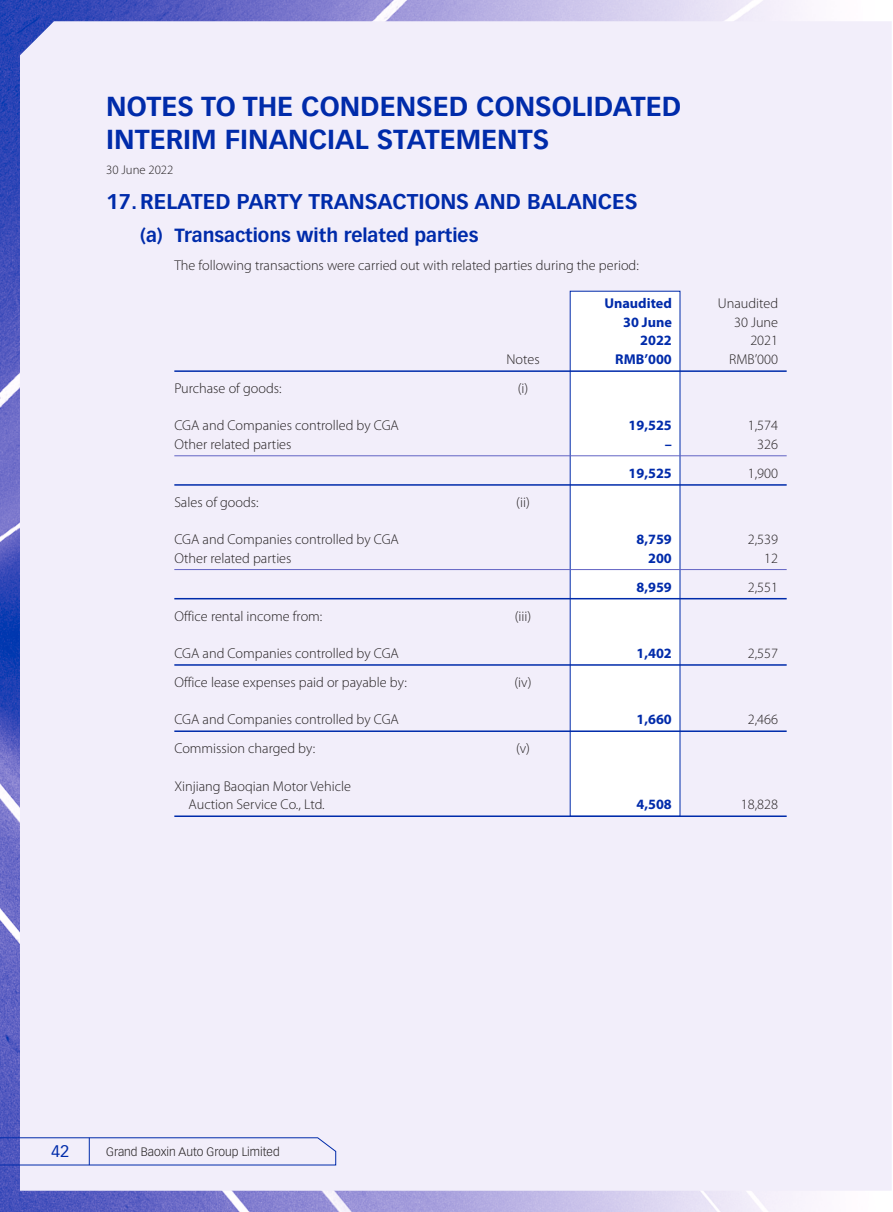
<style>
.page{position:relative;width:893px;height:1212px;background:#fff}
.page>*{position:absolute;margin:0;border:0;box-sizing:border-box;transform-origin:0 0}
.t1{font:700 27px/33px "Vectora LT Std";color:#002baa}
.Subhead_1{font:700 21px "Vectora LT Std";color:#002baa}
.Subhead_2{font:700 18.75px "Vectora LT Std";color:#002baa}
.t2{font:16.5px "Vectora LT Std";color:#002baa}
.Table_2_Colume_Note{font:300 14.25px "Myriad Pro";color:#231f20}
.Body_Text{font:300 14.25px "Myriad Pro";color:#231f20}
.Table_2_Colume_Note-2{font:700 14.25px "Myriad Pro";color:#002baa}
.t3{font:300 12.75px "Myriad Pro";color:#231f20}
.t4{font:300 12px "Vectora LT Std";color:#231f20}
</style>
<div class="page">
<img style="left:0;top:0;width:810px;height:1212px">
<div style="left:20px;top:21px;width:872px;height:1170px;background:#f2eefa"></div>
<svg style="left:0;top:1137px;width:336px;height:28px;background:#dbdaf2"></svg>
<div style="left:570px;top:291px;width:110px;height:526px;background:#fff"></div>
<hr style="left:174px;top:370px;width:613px;height:2px;background:#002baa">
<hr style="left:174px;top:455px;width:613px;height:1px;background:#6263c4">
<hr style="left:174px;top:484px;width:613px;height:2px;background:#002baa">
<hr style="left:174px;top:569px;width:613px;height:1px;background:#6263c4">
<hr style="left:174px;top:598px;width:613px;height:1px;background:#002baa">
<hr style="left:174px;top:664px;width:613px;height:2px;background:#002baa">
<hr style="left:174px;top:730px;width:613px;height:2px;background:#002baa">
<hr style="left:174px;top:815px;width:613px;height:2px;background:#002baa">
<h1 class="t1" style="left:106px;top:90px;width:577px">NOTES TO THE CONDENSED CONSOLIDATED<br>INTERIM FINANCIAL STATEMENTS</h1>
<p class="t3" style="left:106px;top:163px;width:69px">30 June 2022</p>
<p class="Subhead_1" style="left:106px;top:189px;width:533px">17.RELATED PARTY TRANSACTIONS AND BALANCES</p>
<p class="Subhead_2" style="left:140px;top:223px;width:340px">(a) Transactions with related parties</p>
<p class="Body_Text" style="left:174px;top:257px;width:466px">The following transactions were carried out with related parties during the period:</p>
<p class="Table_2_Colume_Note-2" style="left:604px;top:294px;width:69px">Unaudited</p>
<p class="Table_2_Colume_Note" style="left:718px;top:295px;width:62px">Unaudited</p>
<p class="Table_2_Colume_Note-2" style="left:623px;top:313px;width:50px">30 June</p>
<p class="Table_2_Colume_Note" style="left:734px;top:313px;width:46px">30 June</p>
<p class="Table_2_Colume_Note-2" style="left:640px;top:331px;width:33px">2022</p>
<p class="Table_2_Colume_Note" style="left:750px;top:332px;width:29px">2021</p>
<p class="Table_2_Colume_Note" style="left:506px;top:351px;width:35px">Notes</p>
<p class="Table_2_Colume_Note-2" style="left:615px;top:350px;width:58px">RMB’000</p>
<p class="Table_2_Colume_Note" style="left:729px;top:351px;width:50px">RMB’000</p>
<p class="Table_2_Colume_Note" style="left:174px;top:380px;width:109px">Purchase of goods:</p>
<p class="Table_2_Colume_Note" style="left:518px;top:380px;width:12px">(i)</p>
<p class="Table_2_Colume_Note" style="left:174px;top:417px;width:226px">CGA and Companies controlled by CGA</p>
<p class="Table_2_Colume_Note-2" style="left:629px;top:416px;width:45px">19,525</p>
<p class="Table_2_Colume_Note" style="left:748px;top:417px;width:32px">1,574</p>
<p class="Table_2_Colume_Note" style="left:174px;top:436px;width:119px">Other related parties</p>
<p class="Table_2_Colume_Note-2" style="left:665px;top:435px;width:9px">–</p>
<p class="Table_2_Colume_Note" style="left:757px;top:436px;width:22px">326</p>
<p class="Table_2_Colume_Note-2" style="left:629px;top:464px;width:45px">19,525</p>
<p class="Table_2_Colume_Note" style="left:748px;top:465px;width:32px">1,900</p>
<p class="Table_2_Colume_Note" style="left:174px;top:493px;width:86px">Sales of goods:</p>
<p class="Table_2_Colume_Note" style="left:516px;top:493px;width:15px">(ii)</p>
<p class="Table_2_Colume_Note" style="left:174px;top:531px;width:226px">CGA and Companies controlled by CGA</p>
<p class="Table_2_Colume_Note-2" style="left:636px;top:530px;width:37px">8,759</p>
<p class="Table_2_Colume_Note" style="left:748px;top:531px;width:32px">2,539</p>
<p class="Table_2_Colume_Note" style="left:174px;top:550px;width:119px">Other related parties</p>
<p class="Table_2_Colume_Note-2" style="left:648px;top:549px;width:25px">200</p>
<p class="Table_2_Colume_Note" style="left:764px;top:550px;width:15px">12</p>
<p class="Table_2_Colume_Note-2" style="left:636px;top:578px;width:37px">8,959</p>
<p class="Table_2_Colume_Note" style="left:748px;top:578px;width:32px">2,551</p>
<p class="Table_2_Colume_Note" style="left:174px;top:607px;width:150px">Office rental income from:</p>
<p class="Table_2_Colume_Note" style="left:515px;top:607px;width:18px">(iii)</p>
<p class="Table_2_Colume_Note" style="left:174px;top:645px;width:226px">CGA and Companies controlled by CGA</p>
<p class="Table_2_Colume_Note-2" style="left:636px;top:644px;width:37px">1,402</p>
<p class="Table_2_Colume_Note" style="left:748px;top:645px;width:32px">2,557</p>
<p class="Table_2_Colume_Note" style="left:174px;top:673px;width:234px">Office lease expenses paid or payable by:</p>
<p class="Table_2_Colume_Note" style="left:515px;top:673px;width:18px">(iv)</p>
<p class="Table_2_Colume_Note" style="left:174px;top:711px;width:226px">CGA and Companies controlled by CGA</p>
<p class="Table_2_Colume_Note-2" style="left:636px;top:710px;width:37px">1,660</p>
<p class="Table_2_Colume_Note" style="left:748px;top:711px;width:32px">2,466</p>
<p class="Table_2_Colume_Note" style="left:174px;top:740px;width:143px">Commission charged by:</p>
<p class="Table_2_Colume_Note" style="left:516px;top:740px;width:15px">(v)</p>
<p class="Table_2_Colume_Note" style="left:174px;top:777px;width:178px">Xinjiang Baoqian Motor Vehicle</p>
<p class="Table_2_Colume_Note" style="left:189px;top:796px;width:138px">Auction Service Co., Ltd.</p>
<p class="Table_2_Colume_Note-2" style="left:636px;top:795px;width:37px">4,508</p>
<p class="Table_2_Colume_Note" style="left:741px;top:796px;width:39px">18,828</p>
<p class="t2" style="left:51px;top:1141px;width:20px">42</p>
<p class="t4" style="left:106px;top:1144px;width:175px">Grand Baoxin Auto Group Limited</p>
</div>
